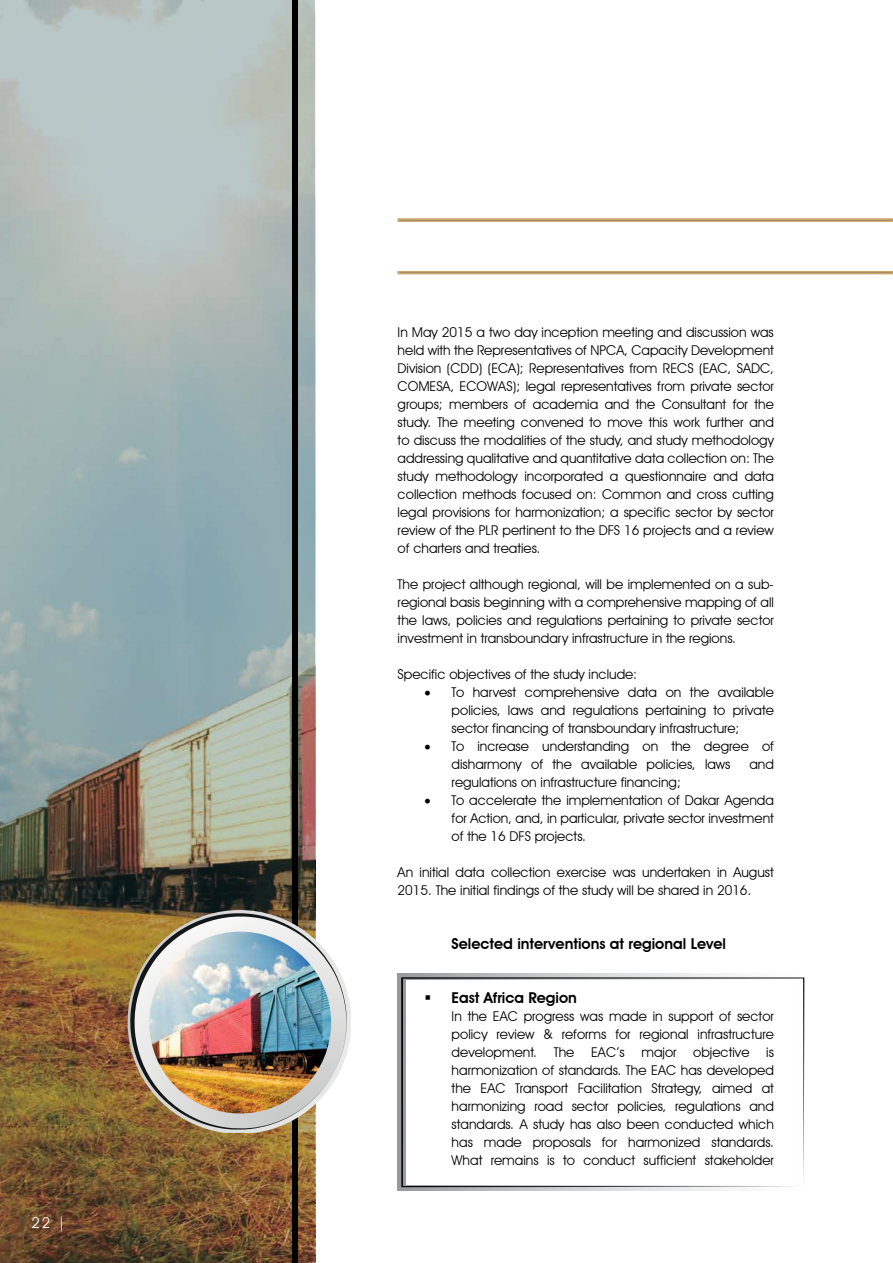
<style>
.page{position:relative;width:893px;height:1263px;background:#fff}
.page>*{position:absolute;margin:0;border:0;box-sizing:border-box;transform-origin:0 0}
.t1{font:600 15px "Avant Garde IT Cby BT";color:#000}
.t2{font:15px "Avant Garde IT Cby BT";color:#fff}
.t3{font:13.5px/18px "Avant Garde IT Cby BT";color:#000;text-align:justify}
</style>
<div class="page">
<img style="left:0;top:0;width:315px;height:1263px">
<div style="left:292px;top:0;width:5px;height:1263px;background:#000"></div>
<svg style="left:114px;top:910px;width:237px;height:223px"></svg>
<svg style="left:117px;top:915px;width:229px;height:229px;background:#9a7845"></svg>
<svg style="left:129px;top:913px;width:218px;height:217px"></svg>
<img style="left:148px;top:931px;width:185px;height:184px">
<div style="left:398px;top:218px;width:495px;height:4px;border:2px solid #caa66d"></div>
<div style="left:398px;top:271px;width:495px;height:3px;border:2px solid #caa66d"></div>
<svg style="left:398px;top:974px;width:407px;height:217px"></svg>
<svg style="left:401px;top:977px;width:403px;height:210px"></svg>
<div style="left:406px;top:980px;width:388px;height:204px;background:#fff"></div>
<p class="t2" style="left:32px;top:1213px;width:35px">22 |</p>
<p class="t3" style="left:398px;top:323px;width:378px">In May 2015 a two day inception meeting and discussion was held with the Representatives of NPCA, Capacity Development Division (CDD) (ECA); Representatives from RECS (EAC, SADC, COMESA, ECOWAS); legal representatives from private sector groups; members of academia and the Consultant for the study. The meeting convened to move this work further and to discuss the modalities of the study, and study methodology addressing qualitative and quantitative data collection on: The study methodology incorporated a questionnaire and data collection methods focused on: Common and cross cutting legal provisions for harmonization; a specific sector by sector review of the PLR pertinent to the DFS 16 projects and a review of charters and treaties.</p>
<p class="t3" style="left:398px;top:575px;width:378px">The project although regional, will be implemented on a sub&shy;regional basis beginning with a comprehensive mapping of all the laws, policies and regulations pertaining to private sector investment in transboundary infrastructure in the regions.</p>
<p class="t3" style="left:398px;top:665px;width:241px">Specific objectives of the study include:</p>
<p class="t3" style="left:452px;top:683px;width:324px;text-indent:-27px">• To harvest comprehensive data on the available policies, laws and regulations pertaining to private sector financing of transboundary infrastructure;</p>
<p class="t3" style="left:452px;top:737px;width:324px;text-indent:-27px">• To increase understanding on the degree of disharmony of the available policies, laws</p>
<p class="t3" style="left:749px;top:755px;width:26px">and</p>
<p class="t3" style="left:452px;top:773px;width:231px">regulations on infrastructure financing;</p>
<p class="t3" style="left:452px;top:791px;width:324px;text-indent:-27px">• To accelerate the implementation of Dakar Agenda for Action, and, in particular, private sector investment of the 16 DFS projects.</p>
<p class="t3" style="left:398px;top:863px;width:378px">An initial data collection exercise was undertaken in August<br>2015. The initial findings of the study will be shared in 2016.</p>
<p class="t1" style="left:452px;top:935px;width:276px">Selected interventions at regional Level</p>
<p class="t1" style="left:425px;top:989px;width:154px">▪ East Africa Region</p>
<p class="t3" style="left:452px;top:1007px;width:324px">In the EAC progress was made in support of sector policy review &amp; reforms for regional infrastructure development. The EAC’s major objective is harmonization of standards. The EAC has developed the EAC Transport Facilitation Strategy, aimed at harmonizing road sector policies, regulations and standards. A study has also been conducted which has made proposals for harmonized standards.<br>What remains is to conduct sufficient stakeholder</p>
</div>
